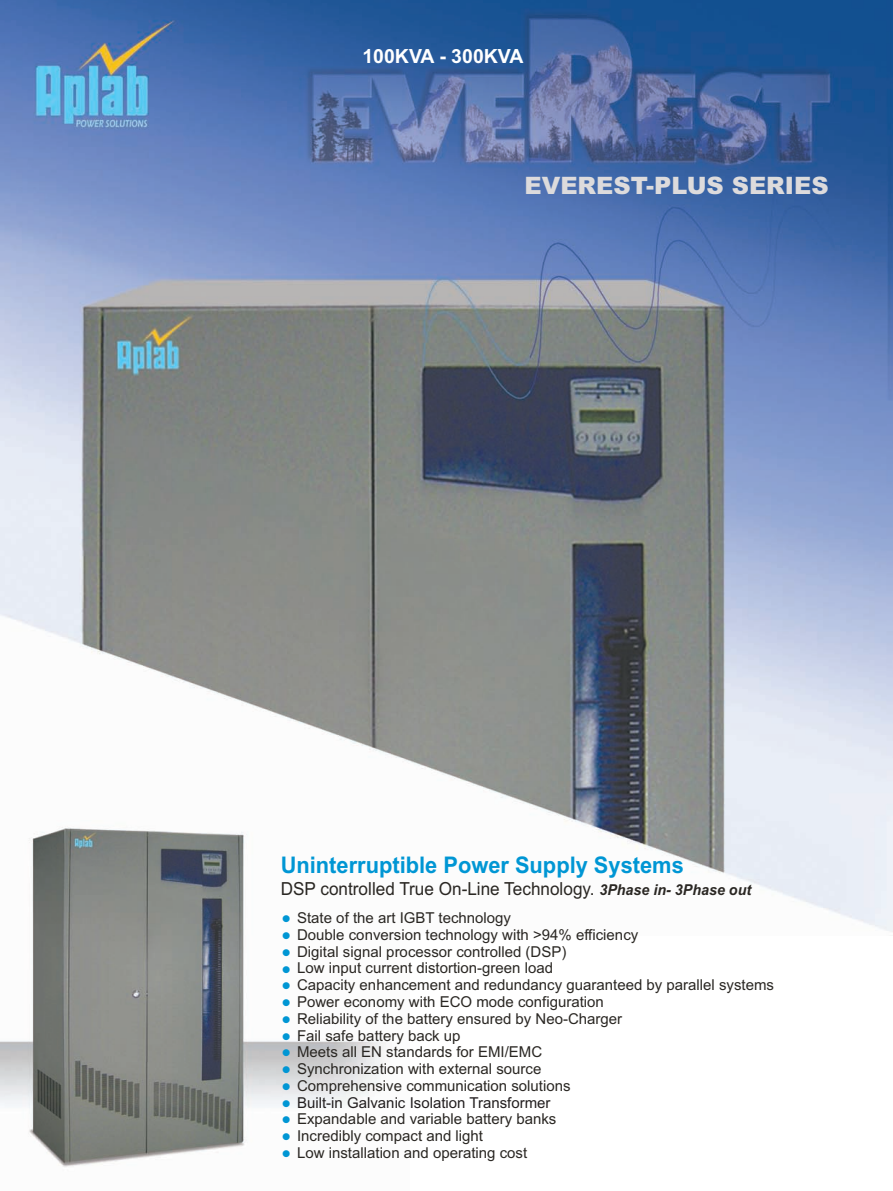
<style>
.page{position:relative;width:893px;height:1191px;background:#fff}
.page>*{position:absolute;margin:0;border:0;box-sizing:border-box;transform-origin:0 0}
.t1{font:italic 900 24px "Arial";color:#dddbdc}
.t2{font:700 22.95px "Arial";color:#0096d4;scale:.95 1}
.t3{font:700 19.5px "Arial";color:#fff}
.t4{font:18px "Arial";color:#2a2723;scale:.95 1}
.t5{font:15px/16.8px "Arial";color:#2a2723}
.t6{font:15px "Arial";color:#231f20}
.t7{font:12px/16.8px "Wingdings";color:#0096d4;text-align:justify}
.s1{font-weight:700;font-style:italic;font-size:15px}
</style>
<div class="page">
<img style="left:0;top:0;width:893px;height:932px">
<img style="left:0;top:820px;width:410px;height:347px">
<h3 class="t3" style="left:362px;top:49px;width:163px">100KVA - 300KVA</h3>
<h1 class="t1" style="left:525px;top:177px;width:306px">EVEREST-PLUS SERIES</h1>
<h2 class="t2" style="left:281px;top:856px;width:426px">Uninterruptible Power Supply Systems</h2>
<p class="t4" style="left:281px;top:881px;width:497px">DSP controlled True On-Line Technology. <span class="s1">3Phase in- 3Phase out</span></p>
<p class="t7" style="left:282px;top:911px;width:12px">● ● ● ● ● ● ● ● ● ● ● ● ● ● ●</p>
<p class="t5" style="left:297px;top:911px;width:478px">State of the art IGBT technology<br>Double conversion technology with &gt;94% efficiency<br>Digital signal processor controlled (DSP)<br>Low input current distortion-green load<br>Capacity enhancement and redundancy guaranteed by parallel systems Power economy with ECO mode configuration<br>Reliability of the battery ensured by Neo-Charger<br>Fail safe battery back up<br>Meets all EN standards for EMI/EMC<br>Synchronization with external source<br>Comprehensive communication solutions</p>
<p class="t6" style="left:297px;top:1096px;width:255px">Built-in Galvanic Isolation Transformer</p>
<p class="t5" style="left:297px;top:1112px;width:261px">Expandable and variable battery banks<br>Incredibly compact and light<br>Low installation and operating cost</p>
</div>
